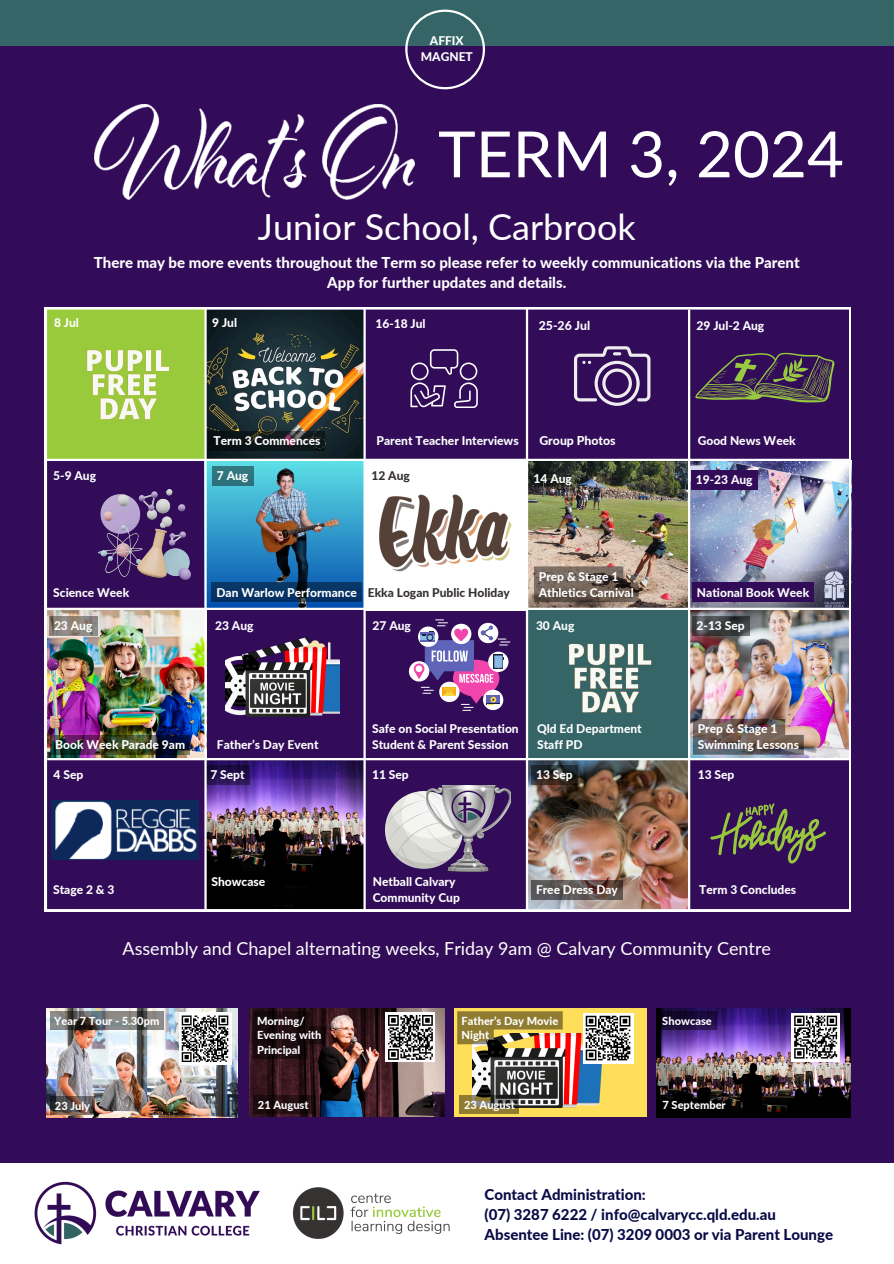
<style>
.page{position:relative;width:894px;height:1264px;background:#fff}
.page>*{position:absolute;margin:0;border:0;box-sizing:border-box;transform-origin:0 0}
.t1{font:63.75px "Lato";color:#fff}
.t2{font:36px "Lato";color:#fff}
.t3{font:18px "Lato";color:#fff}
.t4{font:800 15px/20.2px "Lato";color:#fff;text-align:center}
.t5{font:800 15px/20.2px "Lato";color:#0a0b46}
.t6{font:800 12.3px "Lato";color:#fff}
.t7{font:800 12px/16px "Lato";color:#fff;text-align:center}
.t8{font:800 12px "Lato";color:#332f2d}
.t9{font:800 11.1px/14.7px "Lato";color:#fff}
</style>
<div class="page">
<div style="left:0;top:0;width:893px;height:1263px;background:#320c59"></div>
<img style="left:94px;top:104px;width:321px;height:96px">
<div style="left:0;top:1162px;width:893px;height:101px;background:#fff"></div>
<img style="left:34px;top:1181px;width:416px;height:64px">
<div style="left:0;top:0;width:893px;height:45px;background:#356567"></div>
<svg style="left:405px;top:10px;width:80px;height:79px"></svg>
<div style="left:454px;top:1008px;width:192px;height:108px;background:#ffde59"></div>
<img style="left:472px;top:1033px;width:132px;height:74px">
<img style="left:656px;top:1008px;width:194px;height:109px">
<div style="left:791px;top:1012px;width:48px;height:49px;background:#fff"></div>
<svg style="left:794px;top:1015px;width:44px;height:44px"></svg>
<div style="left:582px;top:1012px;width:51px;height:51px;background:#fff"></div>
<svg style="left:585px;top:1015px;width:46px;height:46px"></svg>
<img style="left:46px;top:1008px;width:191px;height:109px">
<div style="left:50px;top:1011px;width:114px;height:18px;background:#000;opacity:.44"></div>
<div style="left:179px;top:1012px;width:52px;height:52px;background:#fff"></div>
<svg style="left:181px;top:1015px;width:48px;height:47px"></svg>
<img style="left:249px;top:1008px;width:195px;height:108px">
<svg style="left:457px;top:1011px;width:105px;height:33px;background:#a18440"></svg>
<div style="left:657px;top:1011px;width:59px;height:18px;background:#000;opacity:.44"></div>
<div style="left:459px;top:1095px;width:60px;height:18px;background:#000;opacity:.44"></div>
<div style="left:658px;top:1095px;width:72px;height:19px;background:#000"></div>
<div style="left:50px;top:1096px;width:44px;height:18px;background:#000;opacity:.44"></div>
<svg style="left:252px;top:1011px;width:74px;height:47px;background:#1c0b10"></svg>
<div style="left:253px;top:1095px;width:62px;height:18px;background:#000;opacity:.44"></div>
<div style="left:385px;top:1012px;width:50px;height:49px;background:linear-gradient(to right,#fcfcfd,#fcfcfd)"></div>
<img style="left:389px;top:1015px;width:44px;height:44px">
<img style="left:45px;top:307px;width:805px;height:604px">
<hr style="left:363px;top:307px;width:2px;height:603px;background:#fff">
<hr style="left:687px;top:310px;width:3px;height:601px;background:#fff">
<hr style="left:525px;top:307px;width:3px;height:604px;background:#fff">
<hr style="left:204px;top:307px;width:3px;height:603px;background:#fff">
<hr style="left:47px;top:459px;width:802px;height:2px;background:#fff">
<hr style="left:47px;top:758px;width:802px;height:2px;background:#fff">
<hr style="left:46px;top:607px;width:803px;height:3px;background:#fff">
<p class="t7" style="left:420px;top:33px;width:53px">AFFIX<br>MAGNET</p>
<p class="t1" style="left:438px;top:114px;width:407px">TERM 3, 2024</p>
<p class="t2" style="left:258px;top:204px;width:379px">Junior School, Carbrook</p>
<p class="t7" style="left:54px;top:314px;width:26px">8 Jul</p>
<p class="t4" style="left:94px;top:252px;width:707px">There may be more events throughout the Term so please refer to weekly communications via the Parent<br>App for further updates and details.</p>
<p class="t7" style="left:212px;top:314px;width:26px">9 Jul</p>
<p class="t7" style="left:375px;top:315px;width:52px">16-18 Jul</p>
<p class="t6" style="left:538px;top:318px;width:53px">25-26 Jul</p>
<p class="t7" style="left:696px;top:317px;width:69px">29 Jul-2 Aug</p>
<p class="t7" style="left:213px;top:432px;width:108px">Term 3 Commences</p>
<p class="t7" style="left:376px;top:432px;width:143px">Parent Teacher Interviews</p>
<p class="t6" style="left:539px;top:433px;width:78px">Group Photos</p>
<p class="t7" style="left:697px;top:432px;width:99px">Good News Week</p>
<p class="t7" style="left:53px;top:467px;width:44px">5-9 Aug</p>
<p class="t7" style="left:217px;top:467px;width:33px">7 Aug</p>
<p class="t8" style="left:371px;top:468px;width:40px">12 Aug</p>
<p class="t7" style="left:533px;top:470px;width:40px">14 Aug</p>
<p class="t7" style="left:698px;top:470px;width:58px">19-23 Aug</p>
<p class="t7" style="left:695px;top:471px;width:58px">19-23 Aug</p>
<p class="t7" style="left:53px;top:584px;width:77px">Science Week</p>
<p class="t7" style="left:216px;top:584px;width:142px">Dan Warlow Performance</p>
<p class="t8" style="left:367px;top:585px;width:144px">Ekka Logan Public Holiday</p>
<p class="t7" style="left:538px;top:568px;width:81px">Prep &amp; Stage 1</p>
<p class="t7" style="left:538px;top:584px;width:96px">Athletics Carnival</p>
<p class="t7" style="left:696px;top:584px;width:114px">National Book Week</p>
<p class="t7" style="left:54px;top:617px;width:40px">23 Aug</p>
<p class="t7" style="left:215px;top:617px;width:40px">23 Aug</p>
<p class="t7" style="left:372px;top:617px;width:40px">27 Aug</p>
<p class="t7" style="left:536px;top:617px;width:40px">30 Aug</p>
<p class="t7" style="left:696px;top:617px;width:50px">2-13 Sep</p>
<p class="t7" style="left:55px;top:736px;width:131px">Book Week Parade 9am</p>
<p class="t7" style="left:217px;top:736px;width:103px">Father’s Day Event</p>
<p class="t7" style="left:372px;top:720px;width:148px">Safe on Social Presentation</p>
<p class="t7" style="left:372px;top:736px;width:138px">Student &amp; Parent Session</p>
<p class="t7" style="left:537px;top:720px;width:106px">Qld Ed Department</p>
<p class="t7" style="left:537px;top:736px;width:47px">Staff PD</p>
<p class="t7" style="left:697px;top:720px;width:81px">Prep &amp; Stage 1</p>
<p class="t7" style="left:697px;top:736px;width:103px">Swimming Lessons</p>
<p class="t7" style="left:211px;top:764px;width:31px">6 Sep</p>
<p class="t7" style="left:54px;top:766px;width:31px">4 Sep</p>
<p class="t7" style="left:210px;top:766px;width:36px">7 Sept</p>
<p class="t7" style="left:372px;top:766px;width:38px">11 Sep</p>
<p class="t7" style="left:536px;top:766px;width:38px">13 Sep</p>
<p class="t7" style="left:697px;top:766px;width:38px">13 Sep</p>
<p class="t7" style="left:211px;top:873px;width:55px">Showcase</p>
<p class="t7" style="left:372px;top:873px;width:89px;text-align:left">Netball Calvary<br>Community Cup</p>
<p class="t7" style="left:53px;top:881px;width:63px">Stage 2 &amp; 3</p>
<p class="t7" style="left:699px;top:881px;width:98px">Term 3 Concludes</p>
<p class="t7" style="left:536px;top:881px;width:83px">Free Dress Day</p>
<p class="t3" style="left:122px;top:937px;width:650px">Assembly and Chapel alternating weeks, Friday 9am @ Calvary Community Centre</p>
<p class="t9" style="left:54px;top:1013px;width:107px">Year 7 Tour - 5.30pm</p>
<p class="t9" style="left:257px;top:1012px;width:49px">Morning/</p>
<p class="t9" style="left:257px;top:1027px;width:66px">Evening with<br>Principal</p>
<p class="t9" style="left:461px;top:1012px;width:98px">Father’s Day Movie</p>
<p class="t9" style="left:461px;top:1027px;width:29px">Night</p>
<p class="t9" style="left:662px;top:1012px;width:51px">Showcase</p>
<p class="t9" style="left:55px;top:1098px;width:37px">23 July</p>
<p class="t9" style="left:464px;top:1097px;width:52px">23 August</p>
<p class="t9" style="left:662px;top:1097px;width:65px">7 September</p>
<p class="t9" style="left:258px;top:1097px;width:52px">21 August</p>
<h3 class="t5" style="left:484px;top:1183px;width:350px">Contact Administration:<br>(07) 3287 6222 / info@calvarycc.qld.edu.au<br>Absentee Line: (07) 3209 0003 or via Parent Lounge</h3>
</div>
